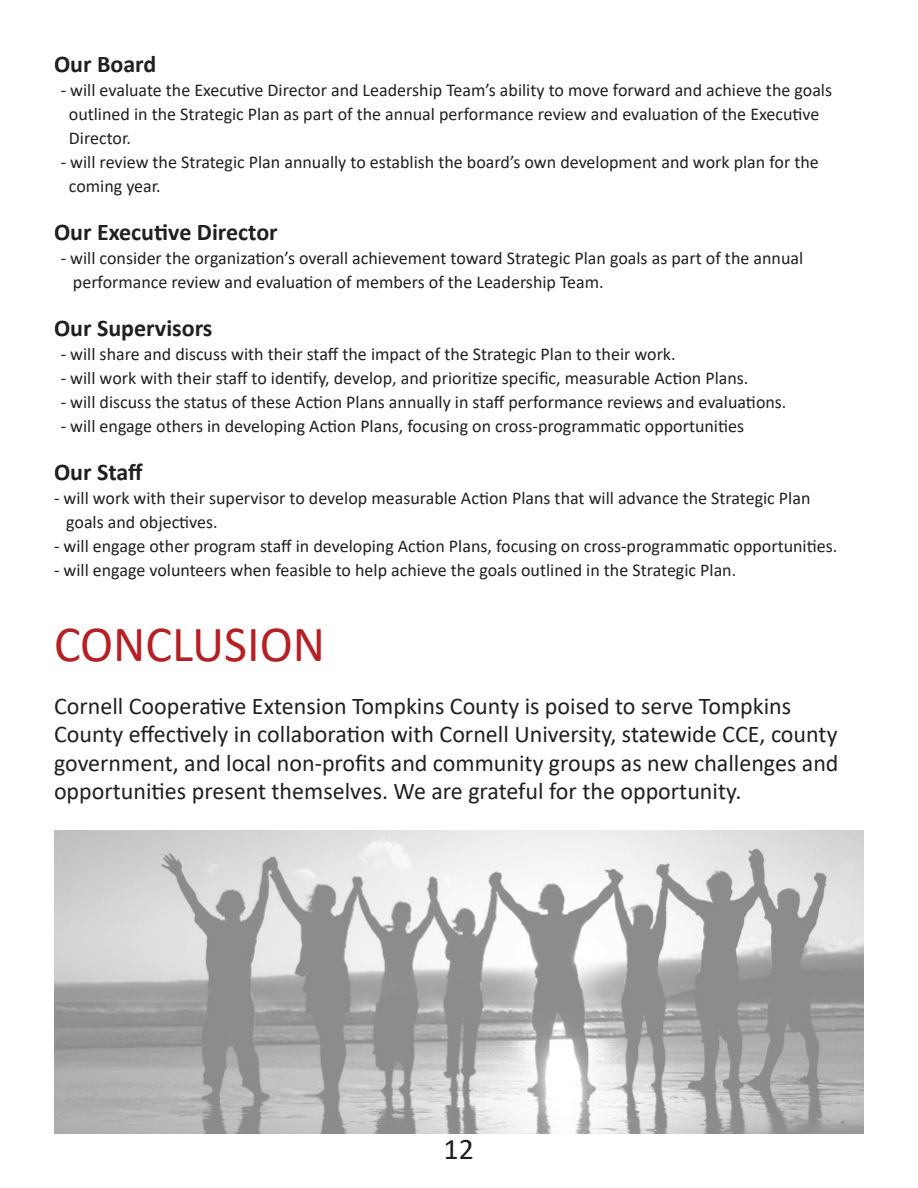
<style>
.page{position:relative;width:918px;height:1188px;background:#fff}
.page>*{position:absolute;margin:0;border:0;box-sizing:border-box;transform-origin:0 0}
.t1{font:51px "Calibri";color:#b52024}
.t2{font:30px "Calibri";color:#231f20}
.t3{font:24px/28.5px "Calibri";color:#231f20}
.t4{font:700 24px "Calibri";color:#231f20}
.t5{font:18px "Calibri";color:#231f20}
</style>
<div class="page">
<img style="left:54px;top:831px;width:810px;height:302px">
<p class="t4" style="left:54px;top:47px;width:104px">Our Board</p>
<p class="t5" style="left:61px;top:78px;width:773px">- will evaluate the Executive Director and Leadership Team’s ability to move forward and achieve the goals</p>
<p class="t5" style="left:69px;top:102px;width:752px">outlined in the Strategic Plan as part of the annual performance review and evaluation of the Executive</p>
<p class="t5" style="left:69px;top:126px;width:64px">Director.</p>
<p class="t5" style="left:61px;top:150px;width:760px">- will review the Strategic Plan annually to establish the board’s own development and work plan for the</p>
<p class="t5" style="left:69px;top:174px;width:93px">coming year.</p>
<p class="t4" style="left:54px;top:215px;width:225px">Our Executive Director</p>
<p class="t5" style="left:61px;top:246px;width:744px">- will consider the organization’s overall achievement toward Strategic Plan goals as part of the annual</p>
<p class="t5" style="left:73px;top:270px;width:532px">performance review and evaluation of members of the Leadership Team.</p>
<p class="t4" style="left:54px;top:311px;width:160px">Our Supervisors</p>
<p class="t5" style="left:61px;top:342px;width:616px">- will share and discuss with their staff the impact of the Strategic Plan to their work.</p>
<p class="t5" style="left:61px;top:366px;width:689px">- will work with their staff to identify, develop, and prioritize specific, measurable Action Plans.</p>
<p class="t5" style="left:61px;top:390px;width:727px">- will discuss the status of these Action Plans annually in staff performance reviews and evaluations.</p>
<p class="t5" style="left:61px;top:414px;width:685px">- will engage others in developing Action Plans, focusing on cross-programmatic opportunities</p>
<p class="t4" style="left:54px;top:455px;width:90px">Our Staff</p>
<p class="t5" style="left:54px;top:486px;width:758px">- will work with their supervisor to develop measurable Action Plans that will advance the Strategic Plan</p>
<p class="t5" style="left:66px;top:510px;width:153px">goals and objectives.</p>
<p class="t5" style="left:54px;top:534px;width:785px">- will engage other program staff in developing Action Plans, focusing on cross-programmatic opportunities.</p>
<p class="t5" style="left:54px;top:558px;width:684px">- will engage volunteers when feasible to help achieve the goals outlined in the Strategic Plan.</p>
<p class="t1" style="left:54px;top:609px;width:273px">CONCLUSION</p>
<p class="t3" style="left:54px;top:691px;width:786px">Cornell Cooperative Extension Tompkins County is poised to serve Tompkins County effectively in collaboration with Cornell University, statewide CCE, county government, and local non-profits and community groups as new challenges and opportunities present themselves. We are grateful for the opportunity.</p>
<p class="t2" style="left:444px;top:1128px;width:32px">12</p>
</div>
